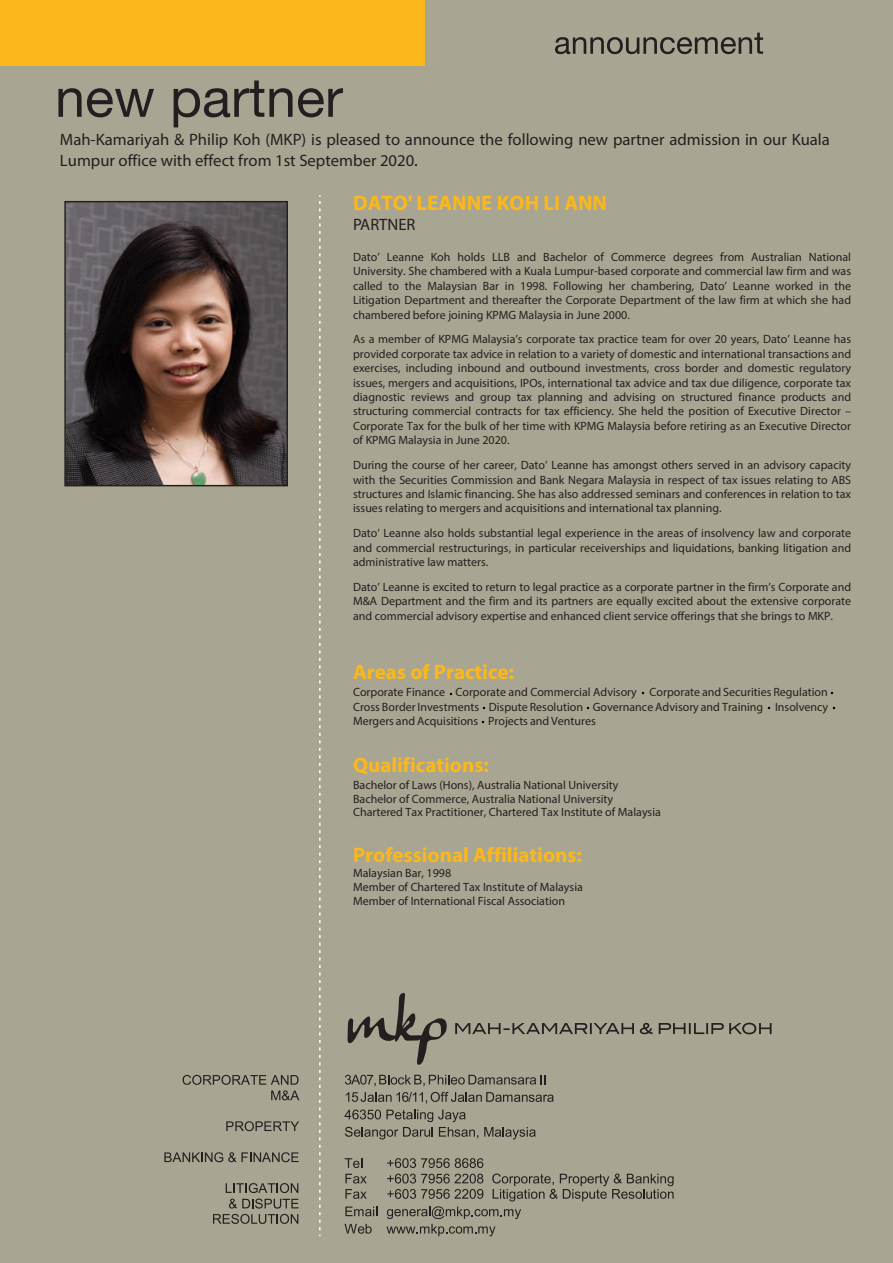
<style>
.page{position:relative;width:893px;height:1263px;background:#a8a692}
.page>*{position:absolute;margin:0;border:0;box-sizing:border-box;transform-origin:0 0}
.t1{font:700 21px "Myriad Pro";color:#fcb81a}
.t2{font:16.5px/20.9px "Myriad Pro";color:#231f20}
.t3{font:12px/14.4px "Myriad Pro";color:#231f20;text-align:justify}
.s1{font-size:17.85px}
</style>
<div class="page">
<svg style="left:555px;top:33px;width:208px;height:21px"></svg>
<svg style="left:58px;top:88px;width:96px;height:29px"></svg>
<svg style="left:174px;top:81px;width:169px;height:46px"></svg>
<div style="left:0;top:0;width:424px;height:65px;background:#fcb81a"></div>
<svg style="left:319px;top:195px;width:2px;height:1041px"></svg>
<svg style="left:455px;top:1023px;width:317px;height:11px"></svg>
<svg style="left:348px;top:993px;width:99px;height:72px"></svg>
<svg style="left:183px;top:1075px;width:116px;height:25px"></svg>
<svg style="left:226px;top:1121px;width:73px;height:10px"></svg>
<svg style="left:164px;top:1152px;width:135px;height:10px"></svg>
<svg style="left:226px;top:1183px;width:73px;height:25px"></svg>
<svg style="left:213px;top:1214px;width:85px;height:10px"></svg>
<svg style="left:345px;top:1075px;width:200px;height:11px"></svg>
<svg style="left:344px;top:1092px;width:210px;height:47px"></svg>
<svg style="left:345px;top:1158px;width:17px;height:10px"></svg>
<svg style="left:345px;top:1174px;width:22px;height:9px"></svg>
<svg style="left:345px;top:1189px;width:22px;height:10px"></svg>
<svg style="left:345px;top:1206px;width:32px;height:10px"></svg>
<svg style="left:344px;top:1224px;width:28px;height:10px"></svg>
<svg style="left:386px;top:1158px;width:288px;height:78px"></svg>
<img style="left:66px;top:203px;width:220px;height:281px">
<div style="left:64px;top:201px;width:224px;height:285px;border:1px solid #231f20"></div>
<h2 class="t2" style="left:60px;top:129px;width:771px">Mah-Kamariyah &amp; Philip Koh (MKP) is pleased to announce the following new partner admission in our Kuala<br>Lumpur office with effect from 1st September 2020<span class="s1">.</span></h2>
<h1 class="t1" style="left:353px;top:189px;width:256px">DATO' LEANNE KOH LI ANN</h1>
<h2 class="t2" style="left:353px;top:214px;width:64px">PARTNER</h2>
<p class="t3" style="left:353px;top:249px;width:500px">Dato’ Leanne Koh holds LLB and Bachelor of Commerce degrees from Australian National University. She chambered with a Kuala Lumpur-based corporate and commercial law firm and was called to the Malaysian Bar in 1998. Following her chambering, Dato’ Leanne worked in the Litigation Department and thereafter the Corporate Department of the law firm at which she had chambered before joining KPMG Malaysia in June 2000.</p>
<p class="t3" style="left:353px;top:332px;width:500px">As a member of KPMG Malaysia’s corporate tax practice team for over 20 years, Dato’ Leanne has provided corporate tax advice in relation to a variety of domestic and international transactions and exercises, including inbound and outbound investments, cross border and domestic regulatory issues, mergers and acquisitions, IPOs, international tax advice and tax due diligence, corporate tax diagnostic reviews and group tax planning and advising on structured finance products and structuring commercial contracts for tax efficiency. She held the position of Executive Director – Corporate Tax for the bulk of her time with KPMG Malaysia before retiring as an Executive Director of KPMG Malaysia in June 2020.</p>
<p class="t3" style="left:353px;top:458px;width:500px">During the course of her career, Dato’ Leanne has amongst others served in an advisory capacity with the Securities Commission and Bank Negara Malaysia in respect of tax issues relating to ABS structures and Islamic financing. She has also addressed seminars and conferences in relation to tax issues relating to mergers and acquisitions and international tax planning.</p>
<p class="t3" style="left:353px;top:526px;width:500px">Dato’ Leanne also holds substantial legal experience in the areas of insolvency law and corporate and commercial restructurings, in particular receiverships and liquidations, banking litigation and administrative law matters.</p>
<p class="t3" style="left:353px;top:579px;width:500px">Dato’ Leanne is excited to return to legal practice as a corporate partner in the firm’s Corporate and M&amp;A Department and the firm and its partners are equally excited about the extensive corporate and commercial advisory expertise and enhanced client service offerings that she brings to MKP.</p>
<h1 class="t1" style="left:353px;top:658px;width:163px">Areas of Practice:</h1>
<p class="t3" style="left:353px;top:685px;width:477px">Corporate Finance Corporate and Commercial Advisory Corporate and Securities Regulation Cross Border Investments Dispute Resolution Governance Advisory and Training Insolvency Mergers and Acquisitions Projects and Ventures</p>
<h1 class="t1" style="left:353px;top:752px;width:137px">Qualifications:</h1>
<p class="t3" style="left:353px;top:777px;width:309px;line-height:14px;text-align:left">Bachelor of Laws (Hons), Australia National University<br>Bachelor of Commerce, Australia National University<br>Chartered Tax Practitioner, Chartered Tax Institute of Malaysia</p>
<h1 class="t1" style="left:353px;top:841px;width:230px">Professional Affiliations:</h1>
<p class="t3" style="left:353px;top:866px;width:231px;line-height:14px;text-align:left">Malaysian Bar, 1998<br>Member of Chartered Tax Institute of Malaysia<br>Member of International Fiscal Association</p>
</div>
